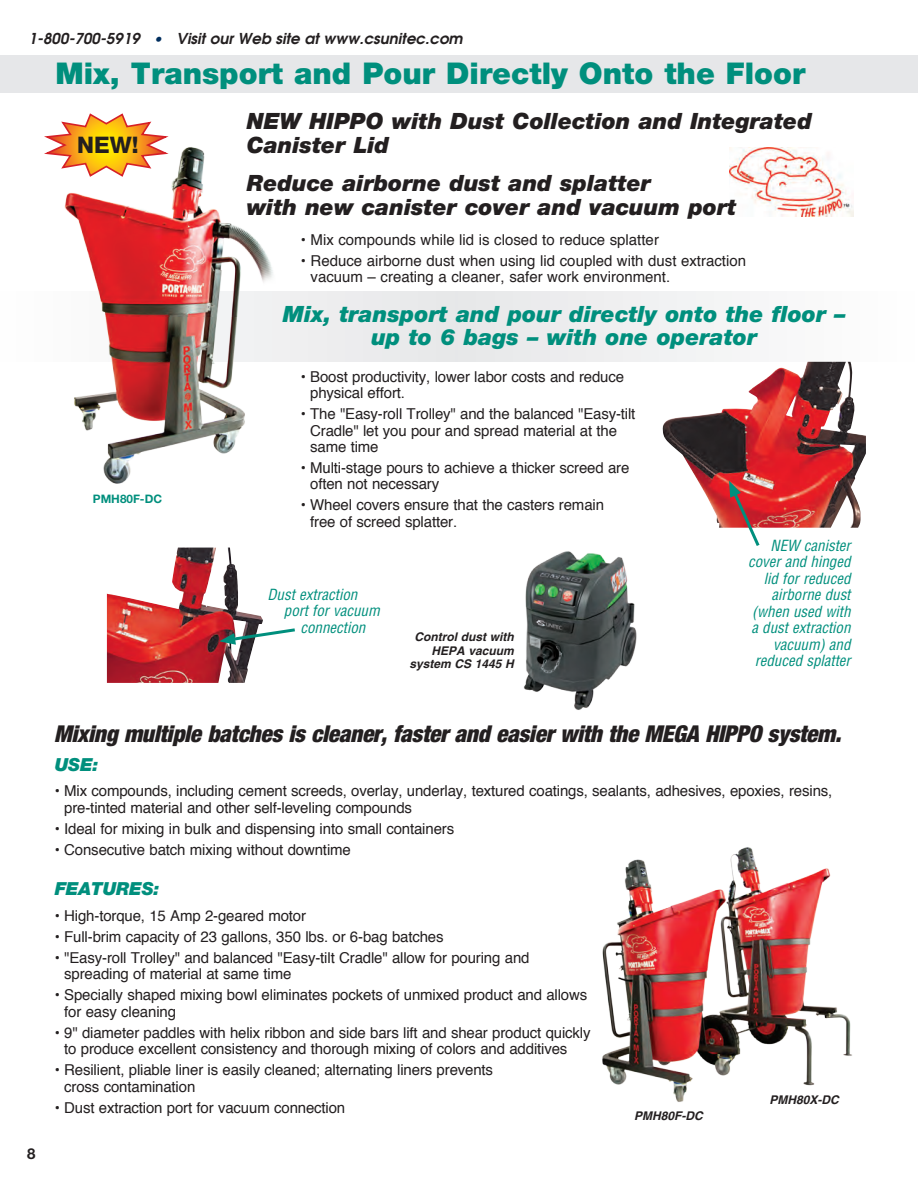
<style>
.page{position:relative;width:918px;height:1188px;background:#fff}
.page>*{position:absolute;margin:0;border:0;box-sizing:border-box;transform-origin:0 0}
.t1{font:900 30px "Helvetica Neue";color:#008f7d}
.t2{font:italic 900 condensed 23.25px "Helvetica Neue";letter-spacing:-.01em;color:#231f20}
.t3{font:800 22.8px "Helvetica Neue";color:#231f20}
.t4{font:italic 900 22.5px/24px "Helvetica Neue";color:#231f20}
.t5{font:italic 900 22.5px/22.5px "Helvetica Neue";color:#008f7d;text-align:center}
.t6{font:italic 900 18px "Helvetica Neue";letter-spacing:-.01em;color:#008f7d}
.t7{font:15px/16.5px "Helvetica";letter-spacing:-.01em;color:#231f20}
.t8{font:italic condensed 15px/16.5px "Helvetica";color:#008f7d;text-align:right}
.t9{font:italic 600 15px "Avant Garde";color:#231f20}
.t10{font:700 15px "Helvetica Neue";color:#231f20}
.t11{font:italic 700 12px/13.5px "Helvetica";color:#231f20;text-align:right}
.t12{font:700 11.7px "Helvetica Neue";color:#008f7d}
.s1{color:#002e5e}
</style>
<div class="page">
<img style="left:730px;top:148px;width:123px;height:68px">
<div style="left:0;top:292px;width:918px;height:70px;background:linear-gradient(to bottom,#f1f2f2,#f1f2f2)"></div>
<div style="left:0;top:55px;width:918px;height:38px;background:#e6e7e9"></div>
<img style="left:662px;top:362px;width:204px;height:166px">
<img style="left:43px;top:147px;width:241px;height:337px">
<svg style="left:43px;top:113px;width:129px;height:65px"></svg>
<img style="left:523px;top:551px;width:114px;height:159px">
<img style="left:107px;top:548px;width:156px;height:135px">
<svg style="left:219px;top:626px;width:76px;height:19px"></svg>
<img style="left:602px;top:847px;width:250px;height:255px">
<svg style="left:729px;top:481px;width:33px;height:65px"></svg>
<p class="t9" style="left:29px;top:28px;width:436px">1-800-700-5919 <span class="s1">•</span> Visit our Web site at www.csunitec.com</p>
<h1 class="t1" style="left:56px;top:55px;width:751px">Mix, Transport and Pour Directly Onto the Floor</h1>
<h3 class="t3" style="left:77px;top:131px;width:63px">NEW!</h3>
<p class="t12" style="left:93px;top:492px;width:71px">PMH80F-DC</p>
<h3 class="t4" style="left:247px;top:109px;width:567px">NEW HIPPO with Dust Collection and Integrated<br>Canister Lid</h3>
<h3 class="t4" style="left:247px;top:170px;width:491px">Reduce airborne dust and splatter<br>with new canister cover and vacuum port</h3>
<p class="t7" style="left:301px;top:232px;width:360px">• Mix compounds while lid is closed to reduce splatter</p>
<p class="t7" style="left:311px;top:253px;width:437px;text-indent:-10px">• Reduce airborne dust when using lid coupled with dust extraction vacuum – creating a cleaner, safer work environment.</p>
<h3 class="t5" style="left:283px;top:302px;width:564px">Mix, transport and pour directly onto the floor – up to 6 bags – with one operator</h3>
<p class="t7" style="left:310px;top:369px;width:315px;text-indent:-10px">• Boost productivity, lower labor costs and reduce physical effort.</p>
<p class="t7" style="left:310px;top:406px;width:327px;text-indent:-10px">• The "Easy-roll Trolley" and the balanced "Easy-tilt<br>Cradle" let you pour and spread material at the same time</p>
<p class="t7" style="left:310px;top:460px;width:321px;text-indent:-10px">• Multi-stage pours to achieve a thicker screed are often not necessary</p>
<p class="t7" style="left:310px;top:498px;width:295px;text-indent:-10px">• Wheel covers ensure that the casters remain free of screed splatter.</p>
<p class="t8" style="left:267px;top:586px;width:91px">Dust extraction</p>
<p class="t8" style="left:284px;top:602px;width:97px">port for vacuum</p>
<p class="t8" style="left:300px;top:619px;width:66px">connection</p>
<p class="t11" style="left:409px;top:630px;width:106px">Control dust with<br>HEPA vacuum system CS 1445 H</p>
<p class="t8" style="left:748px;top:537px;width:104px">NEW canister cover and hinged lid for reduced airborne dust (when used with a dust extraction vacuum) and reduced splatter</p>
<h2 class="t2" style="left:54px;top:720px;width:789px">Mixing multiple batches is cleaner, faster and easier with the MEGA HIPPO system.</h2>
<p class="t10" style="left:27px;top:1145px;width:10px">8</p>
<p class="t6" style="left:55px;top:753px;width:45px">USE:</p>
<p class="t7" style="left:64px;top:784px;width:770px;text-indent:-10px">• Mix compounds, including cement screeds, overlay, underlay, textured coatings, sealants, adhesives, epoxies, resins, pre-tinted material and other self-leveling compounds</p>
<p class="t7" style="left:55px;top:821px;width:401px">• Ideal for mixing in bulk and dispensing into small containers</p>
<p class="t7" style="left:55px;top:842px;width:298px">• Consecutive batch mixing without downtime</p>
<p class="t6" style="left:55px;top:878px;width:106px">FEATURES:</p>
<p class="t7" style="left:55px;top:908px;width:253px">• High-torque, 15 Amp 2-geared motor</p>
<p class="t7" style="left:55px;top:929px;width:390px">• Full-brim capacity of 23 gallons, 350 lbs. or 6-bag batches</p>
<p class="t7" style="left:64px;top:950px;width:467px;text-indent:-10px">• "Easy-roll Trolley" and balanced "Easy-tilt Cradle" allow for pouring and spreading of material at same time</p>
<p class="t7" style="left:64px;top:988px;width:525px;text-indent:-10px">• Specially shaped mixing bowl eliminates pockets of unmixed product and allows for easy cleaning</p>
<p class="t7" style="left:64px;top:1025px;width:528px;text-indent:-10px">• 9" diameter paddles with helix ribbon and side bars lift and shear product quickly to produce excellent consistency and thorough mixing of colors and additives</p>
<p class="t7" style="left:64px;top:1063px;width:430px;text-indent:-10px">• Resilient, pliable liner is easily cleaned; alternating liners prevents cross contamination</p>
<p class="t7" style="left:55px;top:1100px;width:292px">• Dust extraction port for vacuum connection</p>
<p class="t11" style="left:770px;top:1093px;width:71px">PMH80X-DC</p>
<p class="t11" style="left:634px;top:1108px;width:70px">PMH80F-DC</p>
</div>
